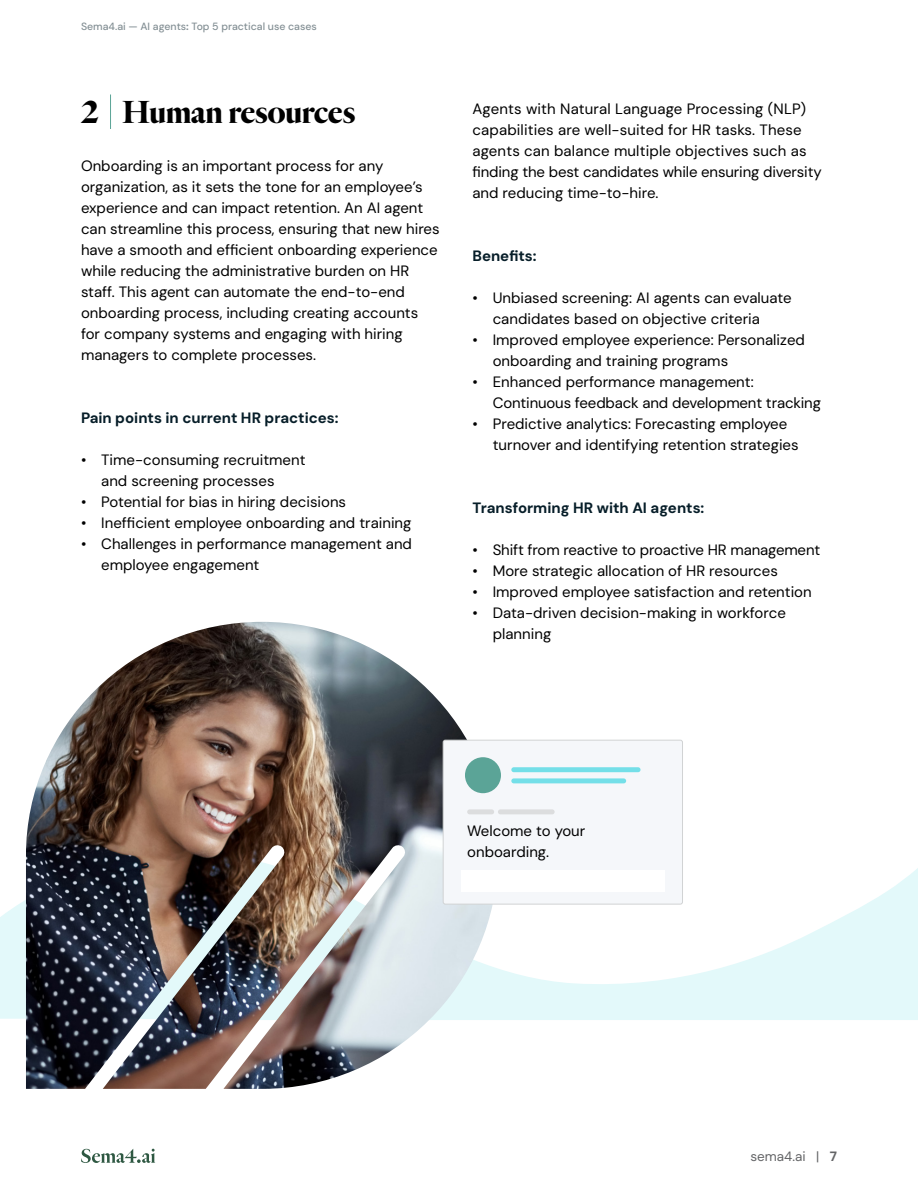
<style>
.page{position:relative;width:918px;height:1188px;background:#fff}
.page>*{position:absolute;margin:0;border:0;box-sizing:border-box;transform-origin:0 0}
.Section_Title{font:700 33px "Test Heldane Display";color:#000}
.Body_Copy_Small{font:15px/21px "DM Sans 18 pt";color:#000}
.Body_Copy_Small-2{font:700 15px "DM Sans 18 pt";color:#071e29}
.t1{font:13.5px "DM Sans 18 pt";color:#636466}
.t2{font:500 10.5px "DM Sans 18 pt";color:#838f94}
.s1{font-weight:700}
</style>
<div class="page">
<svg style="left:81px;top:1149px;width:74px;height:14px"></svg>
<svg style="left:0;top:868px;width:918px;height:152px;fill:#ebfafb"></svg>
<hr style="left:110px;top:94px;width:1px;height:35px;background:#5ba497">
<img style="left:26px;top:622px;width:472px;height:467px">
<div style="left:443px;top:740px;width:240px;height:164px;background:#f5f7fa;border-radius:2px"></div>
<div style="left:443px;top:740px;width:240px;height:165px;border:1px solid #d1d3d4;border-radius:2px"></div>
<div style="left:465px;top:757px;width:36px;height:36px;background:#5ba497;border-radius:50%"></div>
<div style="left:511px;top:767px;width:130px;height:5px;background:#74dfe8;border-radius:2px"></div>
<div style="left:511px;top:778px;width:115px;height:5px;background:#74dfe8;border-radius:2px"></div>
<div style="left:467px;top:809px;width:27px;height:5px;background:#dcddde;border-radius:2px"></div>
<div style="left:498px;top:809px;width:57px;height:5px;background:#dcddde;border-radius:2px"></div>
<div style="left:461px;top:871px;width:203px;height:21px;background:#fff"></div>
<p class="t2" style="left:81px;top:20px;width:237px">Sema4.ai — AI agents<span class="s1">:</span> Top 5 practical use cases</p>
<p class="Section_Title" style="left:81px;top:92px;width:276px">2 Human resources</p>
<p class="Body_Copy_Small" style="left:81px;top:156px;width:360px">Onboarding is an important process for any organization, as it sets the tone for an employee’s experience and can impact retention. An AI agent can streamline this process, ensuring that new hires have a smooth and efficient onboarding experience while reducing the administrative burden on HR staff. This agent can automate the end-to-end onboarding process, including creating accounts for company systems and engaging with hiring managers to complete processes.</p>
<p class="Body_Copy_Small-2" style="left:81px;top:409px;width:259px">Pain points in current HR practices:</p>
<p class="Body_Copy_Small" style="left:101px;top:450px;width:206px;text-indent:-20px">• Time-consuming recruitment and screening processes</p>
<p class="Body_Copy_Small" style="left:81px;top:492px;width:267px">• Potential for bias in hiring decisions</p>
<p class="Body_Copy_Small" style="left:81px;top:513px;width:332px">• Inefficient employee onboarding and training</p>
<p class="Body_Copy_Small" style="left:101px;top:534px;width:312px;text-indent:-20px">• Challenges in performance management and employee engagement</p>
<p class="Body_Copy_Small" style="left:472px;top:98px;width:351px">Agents with Natural Language Processing (NLP) capabilities are well-suited for HR tasks. These agents can balance multiple objectives such as finding the best candidates while ensuring diversity and reducing time-to-hire.</p>
<p class="Body_Copy_Small-2" style="left:472px;top:246px;width:66px">Benefits:</p>
<p class="Body_Copy_Small" style="left:493px;top:287px;width:300px;text-indent:-20px">• Unbiased screening: AI agents can evaluate candidates based on objective criteria</p>
<p class="Body_Copy_Small" style="left:493px;top:329px;width:314px;text-indent:-20px">• Improved employee experience: Personalized onboarding and training programs</p>
<p class="Body_Copy_Small" style="left:493px;top:371px;width:330px;text-indent:-20px">• Enhanced performance management:<br>Continuous feedback and development tracking</p>
<p class="Body_Copy_Small" style="left:493px;top:413px;width:307px;text-indent:-20px">• Predictive analytics: Forecasting employee turnover and identifying retention strategies</p>
<p class="Body_Copy_Small-2" style="left:472px;top:498px;width:233px">Transforming HR with AI agents:</p>
<p class="Body_Copy_Small" style="left:472px;top:539px;width:349px">• Shift from reactive to proactive HR management</p>
<p class="Body_Copy_Small" style="left:472px;top:560px;width:307px">• More strategic allocation of HR resources</p>
<p class="Body_Copy_Small" style="left:472px;top:581px;width:341px">• Improved employee satisfaction and retention</p>
<p class="Body_Copy_Small" style="left:493px;top:602px;width:295px;text-indent:-20px">• Data-driven decision-making in workforce planning</p>
<p class="Body_Copy_Small" style="left:467px;top:820px;width:120px">Welcome to your onboarding.</p>
<p class="t1" style="left:750px;top:1148px;width:88px">sema4.ai | <span class="s1">7</span></p>
</div>
